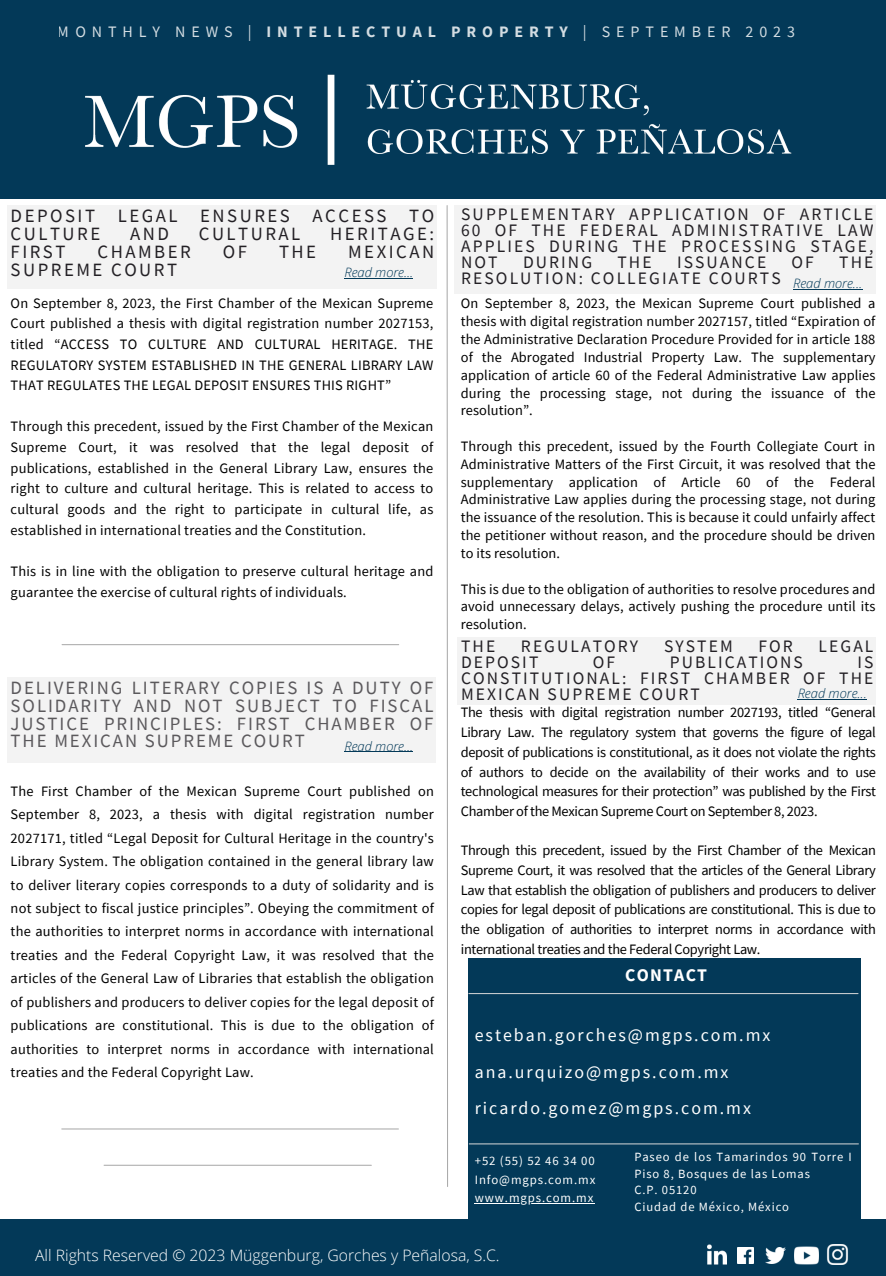
<style>
.page{position:relative;width:886px;height:1276px;background:#fff}
.page>*{position:absolute;margin:0;border:0;box-sizing:border-box;transform-origin:0 0}
.t1{font:18.75px/17.9px "Source Sans Pro";letter-spacing:.135em;color:#232025}
.t2{font:17.88px "Source Sans Pro";letter-spacing:.11em;color:#fff}
.t3{font:700 17.75px "Source Sans Pro";letter-spacing:.07em;color:#fff}
.t4{font:17.5px/16px "Source Sans Pro";letter-spacing:.12em;color:#232025;text-align:justify}
.t5{font:16px "Source Sans Pro";letter-spacing:.37em;color:#fff}
.t6{font:300 15.75px "Open Sans";color:#fff}
.t7{font:14.38px/17.9px "Source Sans Pro";letter-spacing:.015em;color:#000;text-align:justify}
.t8{font:italic 300 13px "Open Sans";color:#033958}
.t9{font:12.75px "Source Sans Pro";letter-spacing:.07em;color:#fff}
.t10{font:12.62px/16.9px "Source Sans Pro";letter-spacing:.07em;color:#fff}
.s1{font-weight:700}
</style>
<div class="page">
<div style="left:0;top:0;width:886px;height:199px;background:#033958"></div>
<img style="left:85px;top:74px;width:707px;height:91px">
<div style="left:468px;top:958px;width:393px;height:260px;background:#033958"></div>
<hr style="left:469px;top:993px;width:389px;height:1px;background:#d9d9d9">
<hr style="left:485px;top:1203px;width:109px;height:1px;background:#fff">
<hr style="left:469px;top:1143px;width:389px;height:1px;background:#d9d9d9">
<div style="left:0;top:1219px;width:886px;height:57px;background:#033958"></div>
<img style="left:707px;top:1245px;width:20px;height:19px">
<img style="left:737px;top:1247px;width:16px;height:16px">
<img style="left:826px;top:1245px;width:23px;height:19px">
<img style="left:795px;top:1246px;width:23px;height:19px">
<img style="left:766px;top:1248px;width:20px;height:16px">
<svg style="left:446px;top:205px;width:2px;height:982px"></svg>
<div style="left:7px;top:205px;width:430px;height:84px;background:#f3f3f3"></div>
<hr style="left:344px;top:278px;width:69px;height:1px;background:#033958">
<div style="left:457px;top:637px;width:419px;height:68px;background:#f3f3f3"></div>
<hr style="left:798px;top:699px;width:69px;height:1px;background:#033958">
<div style="left:454px;top:205px;width:422px;height:89px;background:#f3f3f3"></div>
<hr style="left:793px;top:289px;width:69px;height:1px;background:#033958">
<hr style="left:62px;top:1128px;width:336px;height:1px;background:#a6a6a6">
<div style="left:7px;top:677px;width:428px;height:86px;background:#f3f3f3"></div>
<hr style="left:344px;top:751px;width:69px;height:1px;background:#033958">
<hr style="left:62px;top:644px;width:337px;height:1px;background:#a6a6a6">
<hr style="left:104px;top:1165px;width:267px;height:1px;background:#a6a6a6">
<p class="t5" style="left:58px;top:21px;width:739px">MONTHLY NEWS | <span class="s1">INTELLECTUAL PROPERTY</span> | SEPTEMBER 2023</p>
<p class="t1" style="left:11px;top:207px;width:425px">DEPOSIT LEGAL ENSURES ACCESS TO<br>CULTURE</p>
<p class="t1" style="left:130px;top:225px;width:40px">AND</p>
<p class="t1" style="left:199px;top:225px;width:103px">CULTURAL</p>
<p class="t1" style="left:330px;top:225px;width:106px">HERITAGE:</p>
<p class="t1" style="left:11px;top:242px;width:56px">FIRST</p>
<p class="t1" style="left:98px;top:242px;width:95px">CHAMBER</p>
<p class="t1" style="left:223px;top:242px;width:26px">OF</p>
<p class="t1" style="left:279px;top:242px;width:39px">THE</p>
<p class="t1" style="left:348px;top:242px;width:88px">MEXICAN</p>
<p class="t1" style="left:11px;top:260px;width:168px">SUPREME COURT</p>
<p class="t7" style="left:11px;top:292px;width:424px;line-height:20.6px">On September 8, 2023, the First Chamber of the Mexican Supreme Court published a thesis with digital registration number 2027153, titled “ACCESS TO CULTURE AND CULTURAL HERITAGE. THE REGULATORY SYSTEM ESTABLISHED IN THE GENERAL LIBRARY LAW THAT REGULATES THE LEGAL DEPOSIT ENSURES THIS RIGHT”</p>
<p class="t7" style="left:11px;top:416px;width:424px;line-height:20.6px">Through this precedent, issued by the First Chamber of the Mexican Supreme Court, it was resolved that the legal deposit of publications, established in the General Library Law, ensures the right to culture and cultural heritage. This is related to access to cultural goods and the right to participate in cultural life, as established in international treaties and the Constitution.</p>
<p class="t7" style="left:11px;top:560px;width:424px;line-height:20.6px">This is in line with the obligation to preserve cultural heritage and guarantee the exercise of cultural rights of individuals.</p>
<p class="t8" style="left:344px;top:264px;width:70px">Read more...</p>
<p class="t4" style="left:461px;top:206px;width:414px">SUPPLEMENTARY APPLICATION OF ARTICLE 60 OF THE FEDERAL ADMINISTRATIVE LAW APPLIES DURING THE PROCESSING STAGE, NOT</p>
<p class="t4" style="left:523px;top:254px;width:71px">DURING</p>
<p class="t4" style="left:617px;top:254px;width:36px">THE</p>
<p class="t4" style="left:677px;top:254px;width:91px">ISSUANCE</p>
<p class="t4" style="left:792px;top:254px;width:24px">OF</p>
<p class="t4" style="left:839px;top:254px;width:36px">THE</p>
<p class="t4" style="left:461px;top:270px;width:321px">RESOLUTION: COLLEGIATE COURTS</p>
<p class="t8" style="left:793px;top:274px;width:71px">Read more...</p>
<p class="t7" style="left:461px;top:294px;width:416px">On September 8, 2023, the Mexican Supreme Court published a thesis with digital registration number 2027157, titled “Expiration of the Administrative Declaration Procedure Provided for in article 188 of the Abrogated Industrial Property Law. The supplementary application of article 60 of the Federal Administrative Law applies during the processing stage, not during the issuance of the resolution”.</p>
<p class="t7" style="left:461px;top:437px;width:416px">Through this precedent, issued by the Fourth Collegiate Court in Administrative Matters of the First Circuit, it was resolved that the supplementary application of Article 60 of the Federal Administrative Law applies during the processing stage, not during the issuance of the resolution. This is because it could unfairly affect the petitioner without reason, and the procedure should be driven to its resolution.</p>
<p class="t7" style="left:461px;top:579px;width:416px">This is due to the obligation of authorities to resolve procedures and avoid unnecessary delays, actively pushing the procedure until its resolution.</p>
<p class="t4" style="left:461px;top:638px;width:36px">THE</p>
<p class="t4" style="left:521px;top:638px;width:119px">REGULATORY</p>
<p class="t4" style="left:664px;top:638px;width:70px">SYSTEM</p>
<p class="t4" style="left:758px;top:638px;width:36px">FOR</p>
<p class="t4" style="left:819px;top:638px;width:56px">LEGAL</p>
<p class="t4" style="left:461px;top:654px;width:79px">DEPOSIT</p>
<p class="t4" style="left:593px;top:654px;width:24px">OF</p>
<p class="t4" style="left:670px;top:654px;width:135px">PUBLICATIONS</p>
<p class="t4" style="left:461px;top:654px;width:414px;text-indent:396px">IS CONSTITUTIONAL: FIRST CHAMBER OF THE MEXICAN SUPREME COURT</p>
<p class="t1" style="left:11px;top:678px;width:424px;text-align:justify">DELIVERING LITERARY COPIES IS A DUTY OF SOLIDARITY AND NOT SUBJECT TO FISCAL JUSTICE PRINCIPLES: FIRST CHAMBER OF THE MEXICAN SUPREME COURT</p>
<p class="t8" style="left:798px;top:684px;width:71px">Read more...</p>
<p class="t7" style="left:461px;top:702px;width:417px;line-height:19.8px">The thesis with digital registration number 2027193, titled “General Library Law. The regulatory system that governs the figure of legal deposit of publications is constitutional, as it does not violate the rights of authors to decide on the availability of their works and to use technological measures for their protection” was published by the First Chamber of the Mexican Supreme Court on September 8, 2023.</p>
<p class="t7" style="left:461px;top:840px;width:417px;line-height:19.8px">Through this precedent, issued by the First Chamber of the Mexican Supreme Court, it was resolved that the articles of the General Library Law that establish the obligation of publishers and producers to deliver copies for legal deposit of publications are constitutional. This is due to the obligation of authorities to interpret norms in accordance with international treaties and the Federal Copyright Law.</p>
<p class="t8" style="left:344px;top:737px;width:70px">Read more...</p>
<p class="t7" style="left:11px;top:779px;width:425px;line-height:23.5px">The First Chamber of the Mexican Supreme Court published on September 8, 2023, a thesis with digital registration number 2027171, titled “Legal Deposit for Cultural Heritage in the country's Library System. The obligation contained in the general library law to deliver literary copies corresponds to a duty of solidarity and is not subject to fiscal justice principles”. Obeying the commitment of the authorities to interpret norms in accordance with international treaties and the Federal Copyright Law, it was resolved that the articles of the General Law of Libraries that establish the obligation of publishers and producers to deliver copies for the legal deposit of publications are constitutional. This is due to the obligation of authorities to interpret norms in accordance with international treaties and the Federal Copyright Law.</p>
<p class="t3" style="left:625px;top:964px;width:83px">CONTACT</p>
<p class="t2" style="left:475px;top:1023px;width:297px">esteban.gorches@mgps.com.mx</p>
<p class="t2" style="left:475px;top:1060px;width:255px">ana.urquizo@mgps.com.mx</p>
<p class="t2" style="left:475px;top:1096px;width:278px">ricardo.gomez@mgps.com.mx</p>
<p class="t10" style="left:634px;top:1148px;width:219px">Paseo de los Tamarindos 90 Torre I<br>Piso 8, Bosques de las Lomas</p>
<p class="t10" style="left:634px;top:1181px;width:64px">C.P. 05120</p>
<p class="t10" style="left:634px;top:1198px;width:156px">Ciudad de México, México</p>
<p class="t6" style="left:35px;top:1244px;width:466px">All Rights Reserved © 2023 Müggenburg, Gorches y Peñalosa, S.C.</p>
<p class="t9" style="left:475px;top:1152px;width:121px">+52 (55) 52 46 34 00</p>
<p class="t9" style="left:475px;top:1171px;width:122px">Info@mgps.com.mx</p>
<p class="t9" style="left:475px;top:1190px;width:120px">www.mgps.com.mx</p>
</div>
